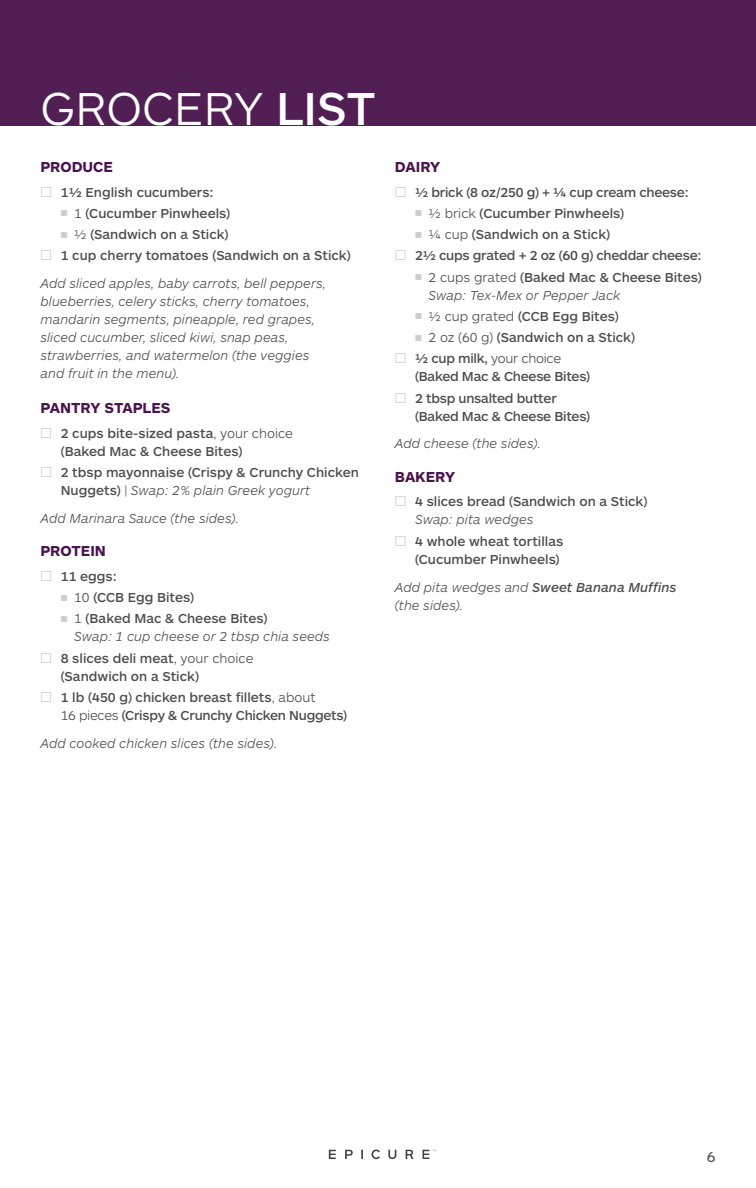
<style>
.page{position:relative;width:756px;height:1188px;background:#fff}
.page>*{position:absolute;margin:0;border:0;box-sizing:border-box;transform-origin:0 0}
.t1{font:300 48px "ARS Maquette Pro";color:#fff}
.t2{font:700 15px "ARS Maquette Pro";color:#49134c}
.t3{font:15px "ARS Maquette Pro";color:#4d4d4f}
.t4{font:italic 300 13.5px/18px "ARS Maquette Pro";color:#4d4d4f}
.t5{font:500 13.5px/18px "ARS Maquette Pro";color:#4d4d4f}
.t6{font:500 13.5px/18px "ARS Maquette Pro";letter-spacing:-.02em;color:#4d4d4f}
.s1{font-weight:500}
.s2{font-weight:400;font-size:15px;color:#cbcdce}
.s3{font-weight:400;font-size:9px;color:#cbcdce}
.s4{font-weight:300}
.s5{font-weight:400;font-style:normal;font-size:15px;color:#cbcdce}
.s6{font-weight:500;font-style:normal}
.s7{font-weight:300;font-style:italic}
.s8{font-weight:400;font-style:normal;font-size:9px;color:#cbcdce}
.s9{font-style:normal}
</style>
<div class="page">
<svg style="left:329px;top:1150px;width:7px;height:9px"></svg>
<svg style="left:345px;top:1150px;width:8px;height:9px"></svg>
<svg style="left:361px;top:1150px;width:2px;height:9px"></svg>
<svg style="left:388px;top:1150px;width:8px;height:9px"></svg>
<svg style="left:406px;top:1150px;width:7px;height:9px"></svg>
<svg style="left:423px;top:1150px;width:13px;height:9px"></svg>
<svg style="left:372px;top:1150px;width:8px;height:9px"></svg>
<div style="left:0;top:0;width:756px;height:125px;background:#521f55"></div>
<h1 class="t1" style="left:40px;top:78px;width:337px">GROCERY <span class="s1">LIST</span></h1>
<p class="t2" style="left:40px;top:157px;width:74px">PRODUCE</p>
<p class="t5" style="left:40px;top:182px;width:175px"><span class="s2">□</span> 1½ English cucumbers:</p>
<p class="t5" style="left:61px;top:203px;width:171px"><span class="s3">■</span> <span class="s4">1</span> (Cucumber Pinwheels)</p>
<p class="t5" style="left:61px;top:225px;width:169px"><span class="s3">■</span> <span class="s4">½</span> (Sandwich on a Stick)</p>
<p class="t4" style="left:40px;top:241px;width:312px;line-height:28px"><span class="s5">□</span> <span class="s6">1 cup cherry tomatoes (Sandwich on a Stick)<br></span>Add sliced apples, baby carrots, bell peppers,</p>
<p class="t4" style="left:40px;top:292px;width:276px">blueberries, celery sticks, cherry tomatoes, mandarin segments, pineapple, red grapes, sliced cucumber, sliced kiwi, snap peas, strawberries, and watermelon (the veggies and fruit in the menu).</p>
<p class="t2" style="left:40px;top:398px;width:131px">PANTRY STAPLES</p>
<p class="t5" style="left:61px;top:423px;width:234px;text-indent:-20px"><span class="s2">□</span> 2 cups bite-sized pasta<span class="s4">, your choice </span>(Baked Mac &amp; Cheese Bites)</p>
<p class="t5" style="left:61px;top:463px;width:300px;text-indent:-20px"><span class="s2">□</span> 2 tbsp mayonnaise (Crispy &amp; Crunchy Chicken<br>Nuggets) <span class="s4">|</span> <span class="s7">Swap: 2% plain Greek yogurt</span></p>
<p class="t4" style="left:40px;top:509px;width:200px">Add Marinara Sauce (the sides).</p>
<p class="t2" style="left:40px;top:541px;width:67px">PROTEIN</p>
<p class="t5" style="left:40px;top:567px;width:78px"><span class="s2">□</span> 11 eggs:</p>
<p class="t5" style="left:61px;top:588px;width:135px"><span class="s3">■</span> <span class="s4">10</span> (CCB Egg Bites)</p>
<p class="t4" style="left:74px;top:609px;width:257px;text-indent:-14px"><span class="s8">■</span> <span class="s9">1</span> <span class="s6">(Baked Mac &amp; Cheese Bites)<br></span>Swap: 1 cup cheese or 2 tbsp chia seeds</p>
<p class="t5" style="left:61px;top:648px;width:194px;text-indent:-20px"><span class="s2">□</span> 8 slices deli meat<span class="s4">, your choice </span>(Sandwich on a Stick)</p>
<p class="t6" style="left:61px;top:688px;width:288px;text-indent:-20px"><span class="s2">□</span> 1 lb (450 g) chicken breast fillets<span class="s4">, about<br>16 pieces</span> (Crispy &amp; Crunchy Chicken Nuggets)</p>
<p class="t4" style="left:40px;top:734px;width:238px">Add cooked chicken slices (the sides).</p>
<p class="t2" style="left:395px;top:157px;width:47px">DAIRY</p>
<p class="t6" style="left:395px;top:182px;width:295px"><span class="s2">□</span> ½ brick (8 oz/250 g) + ¼ cup cream cheese:</p>
<p class="t5" style="left:415px;top:203px;width:211px"><span class="s3">■</span> <span class="s4">½ brick</span> (Cucumber Pinwheels)</p>
<p class="t5" style="left:415px;top:225px;width:197px"><span class="s3">■</span> <span class="s4">¼ cup</span> (Sandwich on a Stick)</p>
<p class="t6" style="left:395px;top:246px;width:308px"><span class="s2">□</span> 2½ cups grated + 2 oz (60 g) cheddar cheese:</p>
<p class="t4" style="left:429px;top:267px;width:275px;text-indent:-14px"><span class="s8">■</span> <span class="s9">2 cups grated</span> <span class="s6">(Baked Mac &amp; Cheese Bites)<br></span>Swap: Tex-Mex or Pepper Jack</p>
<p class="t5" style="left:415px;top:306px;width:205px"><span class="s3">■</span> <span class="s4">½ cup grated</span> (CCB Egg Bites)</p>
<p class="t5" style="left:415px;top:328px;width:222px"><span class="s3">■</span> <span class="s4">2 oz (60 g)</span> (Sandwich on a Stick)</p>
<p class="t6" style="left:415px;top:349px;width:176px;text-indent:-20px"><span class="s2">□</span> ½ cup milk, <span class="s4">your choice </span>(Baked Mac &amp; Cheese Bites)</p>
<p class="t6" style="left:415px;top:388px;width:176px;text-indent:-20px"><span class="s2">□</span> 2 tbsp unsalted butter (Baked Mac &amp; Cheese Bites)</p>
<p class="t4" style="left:395px;top:434px;width:148px">Add cheese (the sides).</p>
<p class="t2" style="left:395px;top:467px;width:62px">BAKERY</p>
<p class="t5" style="left:415px;top:492px;width:234px;text-indent:-20px"><span class="s2">□</span> 4 slices bread (Sandwich on a Stick)<br><span class="s7">Swap: pita wedges</span></p>
<p class="t5" style="left:395px;top:531px;width:170px;text-align:right"><span class="s2">□</span> 4 whole wheat tortillas (Cucumber Pinwheels)</p>
<p class="t4" style="left:395px;top:577px;width:283px">Add pita wedges and <span class="s1">Sweet Banana Muffins </span>(the sides).</p>
<p class="t3" style="left:707px;top:1147px;width:10px">6</p>
</div>
